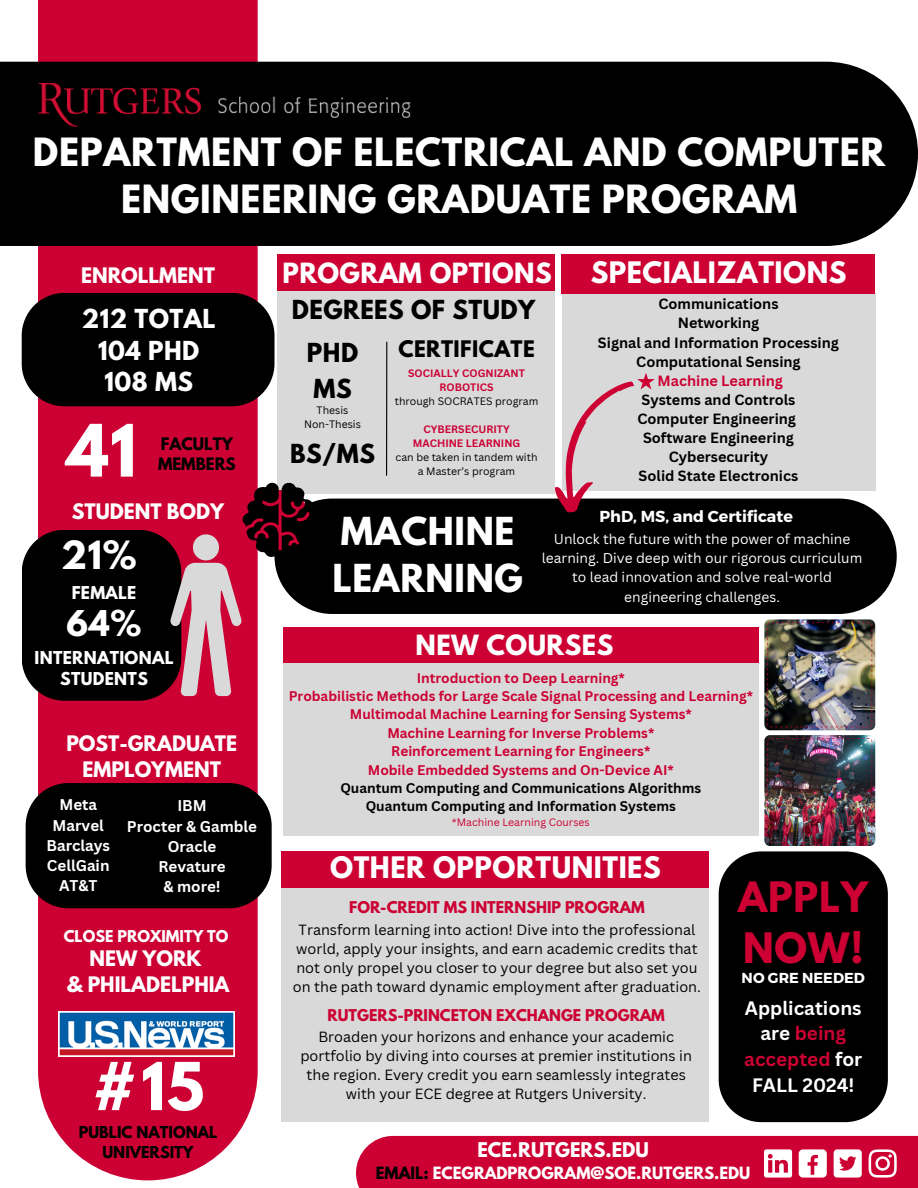
<style>
.page{position:relative;width:918px;height:1188px;background:#fff}
.page>*{position:absolute;margin:0;border:0;box-sizing:border-box;transform-origin:0 0}
.t1{font:700 64.05px "League Spartan";color:#fff}
.t2{font:700 58.5px "League Spartan";color:#fff}
.t3{font:700 37.2px/50.8px "League Spartan";letter-spacing:.02em;color:#c03}
.t4{font:700 34.5px/47.2px "League Spartan";letter-spacing:.02em;color:#fff;text-align:center}
.t5{font:700 34.2px/47.2px "League Spartan";letter-spacing:.02em;color:#fff}
.t6{font:700 31.5px "League Spartan";color:#fff}
.t7{font:700 26.25px "League Spartan";letter-spacing:.02em;color:#fff}
.t8{font:700 24.75px "League Spartan";letter-spacing:.02em;color:#fff}
.t9{font:700 23.25px "League Spartan";letter-spacing:.02em;color:#000}
.t10{font:700 23.25px/31.5px "League Spartan";letter-spacing:.02em;color:#fff;text-align:center}
.t11{font:700 20.25px "League Spartan";letter-spacing:.02em;color:#000}
.t12{font:700 18.9px/25.8px "League Spartan";color:#fff;text-align:center}
.t13{font:700 18.9px/25.8px "Canva Sans";color:#fff;text-align:center}
.t14{font:700 18px "League Spartan";color:#fff}
.t15{font:700 15.9px "Montserrat";color:#fff}
.t16{font:700 15.75px "League Spartan";letter-spacing:.02em;color:#fff}
.t17{font:700 15.3px/20.2px "League Spartan";color:#000}
.t18{font:700 15.15px "Canva Sans";color:#fff}
.t19{font:700 15px "League Spartan";color:#fff}
.t20{font:700 14.55px/20.2px "League Spartan";color:#000;text-align:center}
.t21{font:14.4px/19.2px "Canva Sans";color:#000;text-align:center}
.t22{font:700 14.4px "Canva Sans";color:#000}
.t23{font:700 14.4px "League Spartan";color:#c03}
.t24{font:700 14.4px "League Spartan";color:#fff}
.t25{font:700 14.4px "Canva Sans";color:#c03}
.t26{font:700 14.4px "Montserrat";color:#fff}
.t27{font:13.8px/19.2px "Canva Sans";color:#fff;text-align:center}
.t28{font:700 13.65px "Canva Sans";color:#c03}
.t29{font:700 13.65px "Canva Sans";color:#000}
.t30{font:10.5px/14px "Canva Sans";color:#000;text-align:center}
.t31{font:700 10.5px/14px "Canva Sans";color:#c03;text-align:center}
.t32{font:10.5px "Canva Sans";color:#c03}
.s1{color:#c03}
.s2{color:#000}
</style>
<div class="page">
<div style="left:562px;top:293px;width:313px;height:198px;background:#d9d9d9"></div>
<div style="left:278px;top:254px;width:277px;height:38px;background:#c03"></div>
<div style="left:278px;top:292px;width:277px;height:202px;background:#d9d9d9"></div>
<div style="left:562px;top:254px;width:313px;height:40px;background:#c03"></div>
<div style="left:38px;top:0;width:220px;height:1180px;background:#c03"></div>
<div style="left:0;top:62px;width:918px;height:184px;background:#000"></div>
<img style="left:38px;top:84px;width:372px;height:44px">
<div style="left:283px;top:627px;width:476px;height:38px;background:#c03"></div>
<div style="left:283px;top:664px;width:476px;height:172px;background:#d9d9d9"></div>
<div style="left:275px;top:499px;width:622px;height:115px;background:#000;border-radius:58px"></div>
<div style="left:282px;top:887px;width:427px;height:235px;background:#d9d9d9"></div>
<div style="left:282px;top:851px;width:427px;height:37px;background:#c03"></div>
<div style="left:356px;top:1136px;width:562px;height:52px;background:#c03"></div>
<svg style="left:764px;top:1149px;width:28px;height:29px"></svg>
<div style="left:799px;top:1149px;width:28px;height:29px;background:#fff;border-radius:4px"></div>
<svg style="left:808px;top:1155px;width:10px;height:20px"></svg>
<div style="left:834px;top:1149px;width:28px;height:29px;background:#fff;border-radius:4px"></div>
<svg style="left:839px;top:1156px;width:18px;height:15px"></svg>
<svg style="left:869px;top:1149px;width:28px;height:29px"></svg>
<div style="left:719px;top:851px;width:169px;height:271px;background:#000"></div>
<div style="left:22px;top:293px;width:253px;height:113px;background:#000"></div>
<img style="left:764px;top:619px;width:111px;height:111px;border-radius:6px">
<img style="left:767px;top:622px;width:105px;height:105px">
<img style="left:764px;top:735px;width:111px;height:111px;border-radius:6px">
<img style="left:767px;top:738px;width:105px;height:105px">
<div style="left:26px;top:783px;width:246px;height:125px;background:#000"></div>
<svg style="left:22px;top:482px;width:297px;height:219px"></svg>
<hr style="left:386px;top:342px;width:1px;height:134px;background:#000">
<svg style="left:543px;top:373px;width:112px;height:140px"></svg>
<img style="left:59px;top:1011px;width:175px;height:45px">
<p class="t4" style="left:33px;top:132px;width:854px">DEPARTMENT OF ELECTRICAL AND COMPUTER<br>ENGINEERING GRADUATE PROGRAM</p>
<p class="t12" style="left:81px;top:265px;width:135px">ENROLLMENT</p>
<p class="t10" style="left:82px;top:306px;width:135px">212 TOTAL<br>104 PHD<br>108 MS</p>
<h3 class="t1" style="left:66px;top:419px;width:72px">41</h3>
<p class="t17" style="left:158px;top:436px;width:79px">FACULTY<br>MEMBERS</p>
<p class="t12" style="left:72px;top:501px;width:154px">STUDENT BODY</p>
<p class="t4" style="left:61px;top:536px;width:77px">21%</p>
<p class="t16" style="left:72px;top:584px;width:66px">FEMALE</p>
<p class="t6" style="left:67px;top:607px;width:76px">64%</p>
<p class="t16" style="left:35px;top:650px;width:141px">INTERNATIONAL</p>
<p class="t16" style="left:60px;top:671px;width:89px">STUDENTS</p>
<p class="t12" style="left:66px;top:733px;width:172px">POST-GRADUATE<br>EMPLOYMENT</p>
<p class="t18" style="left:177px;top:795px;width:31px">IBM</p>
<p class="t18" style="left:127px;top:815px;width:132px">Procter &amp; Gamble</p>
<p class="t18" style="left:168px;top:836px;width:50px">Oracle</p>
<p class="t18" style="left:158px;top:856px;width:69px">Revature</p>
<p class="t18" style="left:163px;top:876px;width:59px">&amp; more!</p>
<p class="t18" style="left:59px;top:794px;width:39px">Meta</p>
<p class="t18" style="left:53px;top:814px;width:53px">Marvel</p>
<p class="t18" style="left:46px;top:835px;width:65px">Barclays</p>
<p class="t18" style="left:47px;top:855px;width:64px">CellGain</p>
<p class="t18" style="left:59px;top:875px;width:40px">AT&amp;T</p>
<p class="t24" style="left:64px;top:929px;width:166px">CLOSE PROXIMITY TO</p>
<p class="t12" style="left:89px;top:948px;width:114px">NEW YORK</p>
<p class="t12" style="left:67px;top:974px;width:164px">&amp; PHILADELPHIA</p>
<p class="t2" style="left:92px;top:1057px;width:114px">#15</p>
<p class="t20" style="left:79px;top:1124px;width:140px">PUBLIC NATIONAL<br>UNIVERSITY</p>
<p class="t8" style="left:282px;top:261px;width:271px">PROGRAM OPTIONS</p>
<p class="t7" style="left:591px;top:260px;width:257px">SPECIALIZATIONS</p>
<h4 class="t9" style="left:292px;top:298px;width:245px">DEGREES OF STUDY</h4>
<p class="t9" style="left:307px;top:341px;width:53px">PHD</p>
<p class="t9" style="left:314px;top:377px;width:40px">MS</p>
<p class="t30" style="left:317px;top:403px;width:33px">Thesis</p>
<h3 class="t30" style="left:304px;top:417px;width:58px">Non-Thesis</h3>
<h4 class="t9" style="left:290px;top:442px;width:86px">BS/MS</h4>
<p class="t11" style="left:398px;top:339px;width:138px">CERTIFICATE</p>
<p class="t31" style="left:408px;top:366px;width:118px">SOCIALLY COGNIZANT<br>ROBOTICS</p>
<p class="t30" style="left:395px;top:394px;width:145px">through SOCRATES program</p>
<p class="t31" style="left:413px;top:422px;width:109px">CYBERSECURITY<br>MACHINE LEARNING</p>
<p class="t30" style="left:396px;top:450px;width:144px">can be taken in tandem with a Master’s program</p>
<h3 class="t22" style="left:658px;top:294px;width:122px">Communications</h3>
<h3 class="t22" style="left:678px;top:313px;width:83px">Networking</h3>
<h4 class="t22" style="left:598px;top:332px;width:242px">Signal and Information Processing</h4>
<h4 class="t22" style="left:636px;top:351px;width:166px">Computational Sensing</h4>
<p class="t25" style="left:658px;top:370px;width:127px">Machine Learning</p>
<p class="t22" style="left:642px;top:390px;width:155px">Systems and Controls</p>
<h4 class="t22" style="left:638px;top:409px;width:160px">Computer Engineering</h4>
<h5 class="t22" style="left:643px;top:428px;width:152px">Software Engineering</h5>
<p class="t22" style="left:669px;top:447px;width:101px">Cybersecurity</p>
<p class="t22" style="left:639px;top:466px;width:161px">Solid State Electronics</p>
<p class="t5" style="left:332px;top:512px;width:192px">MACHINE<br>LEARNING</p>
<p class="t15" style="left:599px;top:506px;width:195px">PhD, MS, and Certificate</p>
<p class="t27" style="left:542px;top:529px;width:322px">Unlock the future with the power of machine learning. Dive deep with our rigorous curriculum to lead innovation and solve real-world engineering challenges.</p>
<h2 class="t8" style="left:415px;top:633px;width:199px">NEW COURSES</h2>
<p class="t28" style="left:417px;top:668px;width:210px">Introduction to Deep Learning*</p>
<h5 class="t28" style="left:289px;top:687px;width:466px">Probabilistic Methods for Large Scale Signal Processing and Learning*</h5>
<p class="t28" style="left:350px;top:705px;width:344px">Multimodal Machine Learning for Sensing Systems*</p>
<p class="t28" style="left:387px;top:723px;width:269px">Machine Learning for Inverse Problems*</p>
<p class="t28" style="left:391px;top:742px;width:261px">Reinforcement Learning for Engineers*</p>
<p class="t28" style="left:368px;top:760px;width:308px">Mobile Embedded Systems and On-Device AI*</p>
<h1 class="t29" style="left:340px;top:778px;width:363px">Quantum Computing and Communications Algorithms</h1>
<p class="t29" style="left:366px;top:797px;width:312px">Quantum Computing and Information Systems</p>
<p class="t32" style="left:452px;top:815px;width:140px">*Machine Learning Courses</p>
<p class="t7" style="left:330px;top:854px;width:332px">OTHER OPPORTUNITIES</p>
<p class="t23" style="left:349px;top:900px;width:297px">FOR-CREDIT MS INTERNSHIP PROGRAM</p>
<p class="t21" style="left:293px;top:920px;width:409px">Transform learning into action! Dive into the professional world, apply your insights, and earn academic credits that not only propel you closer to your degree but also set you on the path toward dynamic employment after graduation.</p>
<p class="t23" style="left:328px;top:1008px;width:339px">RUTGERS-PRINCETON EXCHANGE PROGRAM</p>
<p class="t21" style="left:300px;top:1027px;width:393px">Broaden your horizons and enhance your academic portfolio by diving into courses at premier institutions in the region. Every credit you earn seamlessly integrates with your ECE degree at Rutgers University.</p>
<p class="t3" style="left:738px;top:876px;width:131px">APPLY<br>NOW!</p>
<p class="t13" style="left:744px;top:994px;width:119px">Applications are <span class="s1">being accepted</span> for<br>FALL 2024!</p>
<h2 class="t26" style="left:742px;top:968px;width:125px">NO GRE NEEDED</h2>
<p class="t14" style="left:477px;top:1141px;width:173px">ECE.RUTGERS.EDU</p>
<h6 class="t19" style="left:376px;top:1165px;width:376px"><span class="s2">EMAIL:</span> ECEGRADPROGRAM@SOE.RUTGERS.EDU</h6>
</div>
